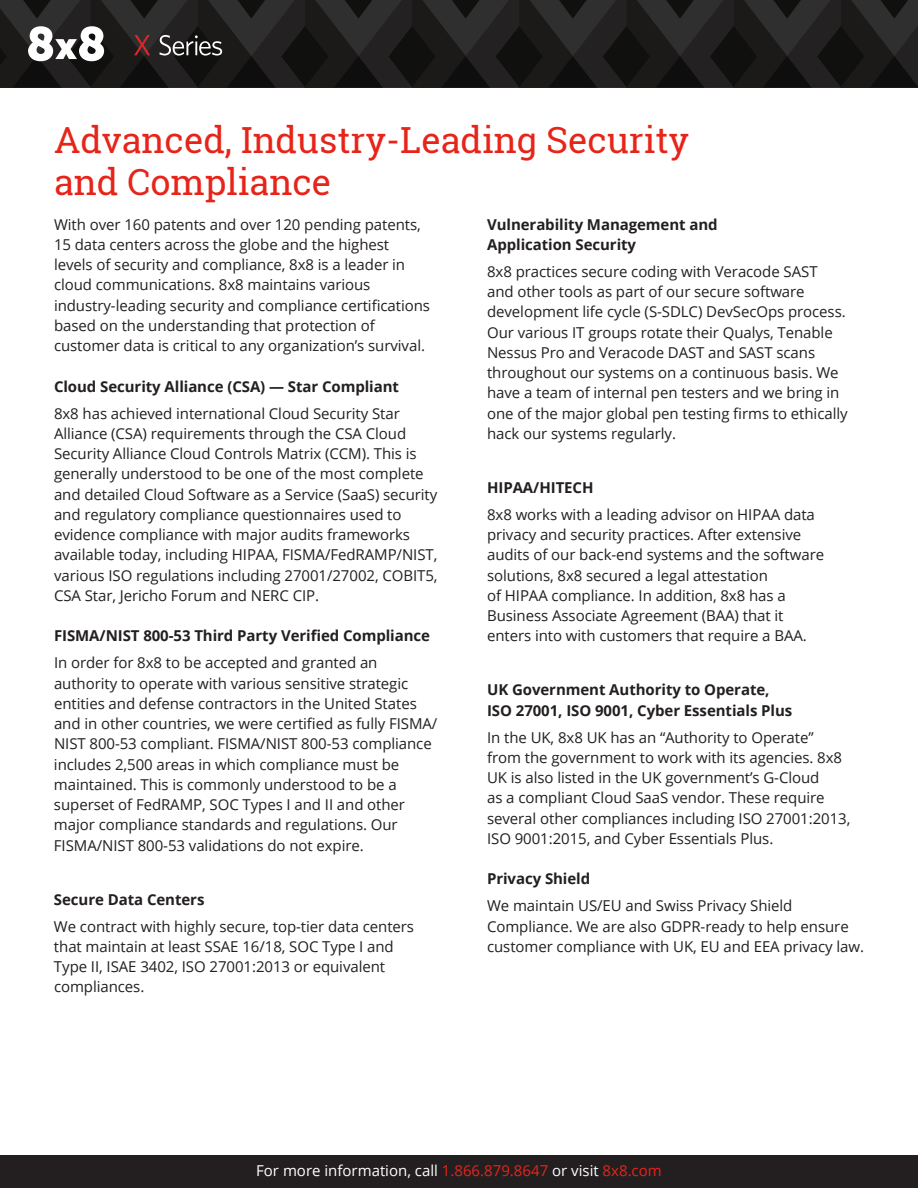
<style>
.page{position:relative;width:918px;height:1188px;background:#fff}
.page>*{position:absolute;margin:0;border:0;box-sizing:border-box;transform-origin:0 0}
.Main_title{font:36px/42px "Roboto Slab";color:#e72419}
.Body{font:15px/20.2px "Open Sans";letter-spacing:-.005em;color:#231f20}
.Body_header{font:700 15px/20.2px "Open Sans";letter-spacing:-.005em;color:#231f20}
.Body-2{font:700 15px/26.8px "Open Sans";letter-spacing:-.005em;color:#231f20}
.t1{font:15px "Open Sans";color:#fff}
.s1{font-weight:700}
.s2{font-weight:400}
.s3{color:#e72419}
</style>
<div class="page">
<div style="left:0;top:1156px;width:918px;height:32px;background:#231f20"></div>
<svg style="left:0;top:0;width:918px;height:88px;background:#242323"></svg>
<p class="Main_title" style="left:54px;top:119px;width:637px">Advanced, Industry-Leading Security and Compliance</p>
<p class="Body" style="left:54px;top:214px;width:378px">With over 160 patents and over 120 pending patents, 15 data centers across the globe and the highest levels of security and compliance, 8x8 is a leader in cloud communications. 8x8 maintains various industry-leading security and compliance certifications based on the understanding that protection of customer data is critical to any organization’s survival.</p>
<p class="Body" style="left:54px;top:372px;width:347px;line-height:26.8px"><span class="s1">Cloud Security Alliance (CSA) — Star Compliant<br></span>8x8 has achieved international Cloud Security Star</p>
<p class="Body" style="left:54px;top:423px;width:385px">Alliance (CSA) requirements through the CSA Cloud Security Alliance Cloud Controls Matrix (CCM). This is generally understood to be one of the most complete and detailed Cloud Software as a Service (SaaS) security and regulatory compliance questionnaires used to evidence compliance with major audits frameworks available today, including HIPAA, FISMA/FedRAMP/NIST, various ISO regulations including 27001/27002, COBIT5, CSA Star, Jericho Forum and NERC CIP.</p>
<p class="Body-2" style="left:54px;top:622px;width:378px">FISMA/NIST 800-53 Third Party Verified Compliance<br><span class="s2">In order for 8x8 to be accepted and granted an</span></p>
<p class="Body" style="left:54px;top:673px;width:385px">authority to operate with various sensitive strategic entities and defense contractors in the United States and in other countries, we were certified as fully FISMA/ NIST 800-53 compliant. FISMA/NIST 800-53 compliance includes 2,500 areas in which compliance must be maintained. This is commonly understood to be a superset of FedRAMP, SOC Types I and II and other major compliance standards and regulations. Our FISMA/NIST 800-53 validations do not expire.</p>
<p class="Body" style="left:54px;top:885px;width:362px;line-height:26.8px"><span class="s1">Secure Data Centers<br></span>We contract with highly secure, top-tier data centers</p>
<p class="Body" style="left:54px;top:936px;width:341px">that maintain at least SSAE 16/18, SOC Type I and<br>Type II, ISAE 3402, ISO 27001:2013 or equivalent compliances.</p>
<p class="Body_header" style="left:487px;top:214px;width:232px">Vulnerability Management and<br>Application Security</p>
<p class="Body" style="left:487px;top:261px;width:362px">8x8 practices secure coding with Veracode SAST and other tools as part of our secure software development life cycle (S-SDLC) DevSecOps process.<br>Our various IT groups rotate their Qualys, Tenable Nessus Pro and Veracode DAST and SAST scans throughout our systems on a continuous basis. We have a team of internal pen testers and we bring in one of the major global pen testing firms to ethically hack our systems regularly.</p>
<p class="Body_header" style="left:487px;top:477px;width:108px">HIPAA/HITECH</p>
<p class="Body" style="left:487px;top:504px;width:339px">8x8 works with a leading advisor on HIPAA data privacy and security practices. After extensive audits of our back-end systems and the software solutions, 8x8 secured a legal attestation<br>of HIPAA compliance. In addition, 8x8 has a Business Associate Agreement (BAA) that it enters into with customers that require a BAA.</p>
<p class="Body_header" style="left:487px;top:679px;width:307px">UK Government Authority to Operate,<br>ISO 27001, ISO 9001, Cyber Essentials Plus</p>
<p class="Body" style="left:487px;top:727px;width:365px">In the UK, 8x8 UK has an “Authority to Operate” from the government to work with its agencies. 8x8<br>UK is also listed in the UK government’s G-Cloud<br>as a compliant Cloud SaaS vendor. These require several other compliances including ISO 27001:2013, ISO 9001:2015, and Cyber Essentials Plus.</p>
<p class="Body_header" style="left:487px;top:868px;width:105px">Privacy Shield</p>
<p class="Body" style="left:487px;top:895px;width:378px">We maintain US/EU and Swiss Privacy Shield<br>Compliance. We are also GDPR-ready to help ensure customer compliance with UK, EU and EEA privacy law.</p>
<p class="t1" style="left:256px;top:1161px;width:407px">For more information, call <span class="s3">1.866.879.8647</span> or visit <span class="s3">8x8.com</span></p>
</div>
